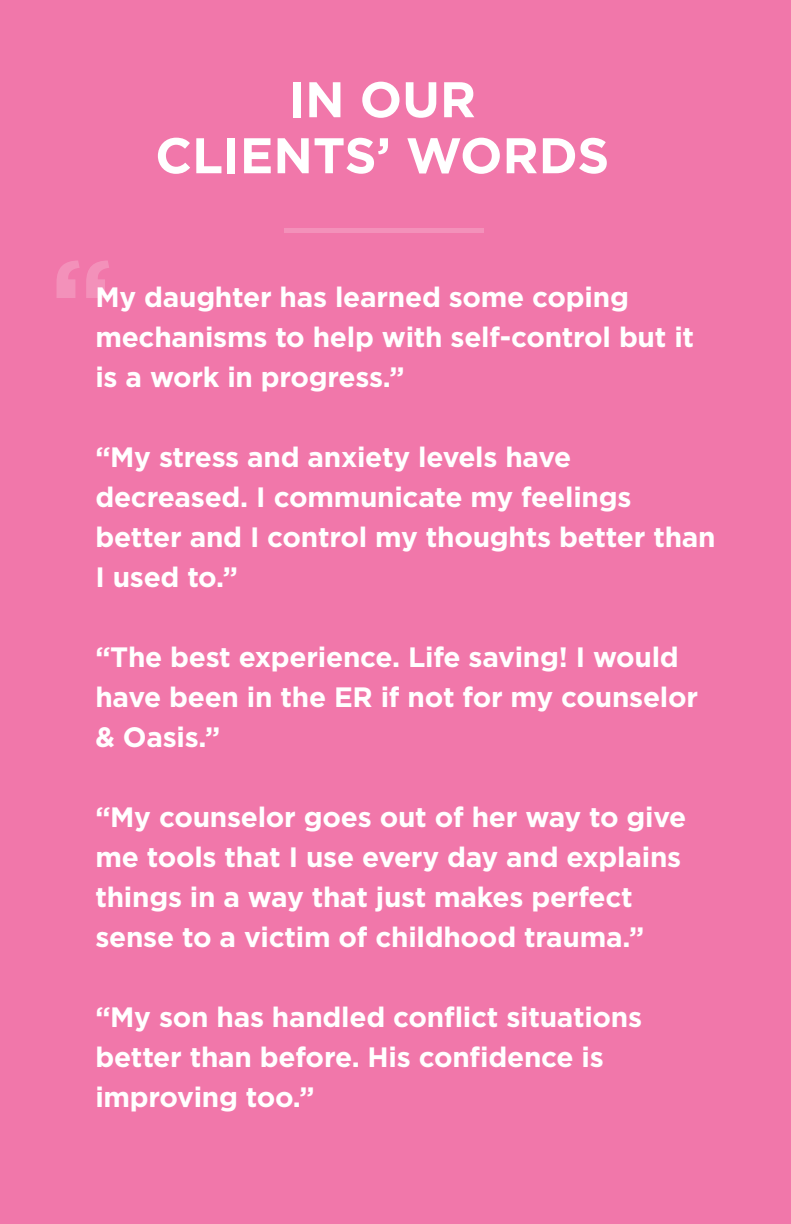
<style>
.page{position:relative;width:791px;height:1224px;background:#f177aa}
.page>*{position:absolute;margin:0;border:0;box-sizing:border-box;transform-origin:0 0}
.t1{font:700 116.6px "Gotham";color:#fff}
.t2{font:700 50px/56px "Gotham";color:#fff;text-align:center}
.t3{font:700 28px/40px "Gotham";letter-spacing:-.01em;color:#fff}
</style>
<div class="page">
<hr style="left:285px;top:228px;width:199px;height:4px;background:#f391ba">
<p class="t2" style="left:155px;top:70px;width:456px">IN OUR<br>CLIENTS’ WORDS</p>
<h1 class="t1" style="left:50px;top:234px;width:64px">“</h1>
<p class="t3" style="left:95px;top:276px;width:600px">My daughter has learned some coping mechanisms to help with self-control but it is a work in progress.”</p>
<p class="t3" style="left:95px;top:436px;width:622px">“My stress and anxiety levels have decreased. I communicate my feelings better and I control my thoughts better than<br>I used to.”</p>
<p class="t3" style="left:95px;top:636px;width:604px">“The best experience. Life saving! I would have been in the ER if not for my counselor &amp; Oasis.”</p>
<p class="t3" style="left:95px;top:796px;width:592px">“My counselor goes out of her way to give me tools that I use every day and explains things in a way that just makes perfect sense to a victim of childhood trauma.”</p>
<p class="t3" style="left:95px;top:996px;width:548px">“My son has handled conflict situations better than before. His confidence is improving too.”</p>
</div>
